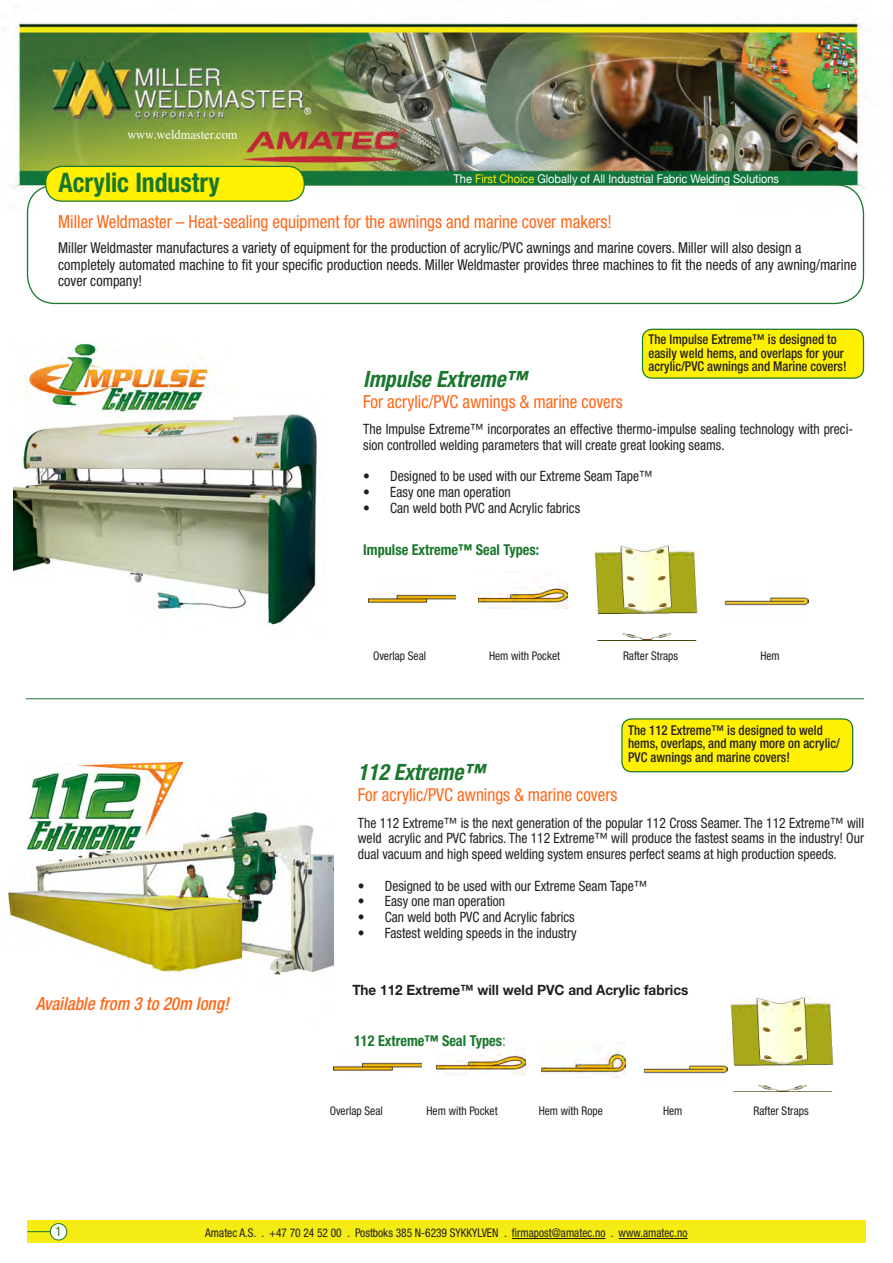
<style>
.page{position:relative;width:893px;height:1263px;background:#fff}
.page>*{position:absolute;margin:0;border:0;box-sizing:border-box;transform-origin:0 0}
.t1{font:700 condensed 27px "Helvetica Neue";color:#1a772c;scale:.95 1}
.t2{font:italic 700 condensed 22.5px "Helvetica Neue";color:#1a772c;scale:.95 1}
.t3{font:condensed 18px "Helvetica Neue";color:#fe6718;scale:.95 1}
.t4{font:italic 500 condensed 18px "Helvetica Neue";color:#fe6718;scale:.95 1}
.t5{font:condensed 15px/16.5px "Helvetica Neue";color:#231f20;scale:.95 1}
.t6{font:700 condensed 15px "Helvetica Neue";color:#1a772c;scale:.95 1}
.t7{font:condensed 14.25px/15.8px "Helvetica Neue";color:#231f20;text-align:justify;scale:.95 1}
.t8{font:700 14.25px "Helvetica Neue";color:#231f20;scale:.95 1}
.t9{font:500 condensed 13.5px/13.5px "Helvetica Neue";color:#231f20;scale:.95 1}
.t10{font:13.5px "Times";color:#fff;scale:.92 1}
.t11{font:condensed 13.5px "Helvetica Neue";color:#1a772c;scale:.95 1}
.t12{font:condensed 12px "Helvetica Neue";color:#231f20;scale:.95 1}
.t13{font:12px "Helvetica Neue";color:#fff;scale:.92 1}
.s1{color:#fff101}
.s2{font-weight:400;font-size:16.5px;color:#4d8b49}
</style>
<div class="page">
<img style="left:10px;top:19px;width:856px;height:188px">
<div style="left:27px;top:1220px;width:839px;height:23px;background:#f4ec12"></div>
<hr style="left:26px;top:698px;width:838px;height:1px;background:#1a772c">
<div style="left:27px;top:184px;width:837px;height:120px;border:1px solid #1a772c;border-radius:28px"></div>
<div style="left:46px;top:166px;width:258px;height:35px;background:#fff101;border-radius:16px"></div>
<div style="left:45px;top:166px;width:260px;height:36px;border:1px solid #1a772c;border-radius:16px"></div>
<hr style="left:512px;top:1238px;width:93px;height:1px;background:#231f20">
<hr style="left:619px;top:1238px;width:68px;height:1px;background:#231f20">
<img style="left:6px;top:768px;width:328px;height:208px">
<img style="left:334px;top:1062px;width:88px;height:9px">
<div style="left:622px;top:719px;width:231px;height:53px;background:#fff101;border-radius:10px"></div>
<div style="left:621px;top:718px;width:232px;height:54px;border:1px solid #1a772c;border-radius:10px"></div>
<img style="left:436px;top:1049px;width:90px;height:27px">
<hr style="left:27px;top:1231px;width:31px;height:1px;background:#1a772c">
<div style="left:50px;top:1223px;width:17px;height:17px;background:#fff;border-radius:50%"></div>
<div style="left:50px;top:1223px;width:17px;height:17px;border:1px solid #1a772c;border-radius:50%"></div>
<img style="left:542px;top:1042px;width:83px;height:35px">
<img style="left:643px;top:1065px;width:84px;height:9px">
<img style="left:28px;top:763px;width:154px;height:87px">
<img style="left:368px;top:594px;width:88px;height:9px">
<img style="left:478px;top:581px;width:90px;height:27px">
<img style="left:594px;top:545px;width:103px;height:95px">
<img style="left:731px;top:996px;width:102px;height:96px">
<img style="left:724px;top:597px;width:84px;height:9px">
<img style="left:14px;top:413px;width:303px;height:212px">
<div style="left:642px;top:329px;width:221px;height:49px;background:#fff101;border-radius:10px"></div>
<div style="left:642px;top:329px;width:222px;height:50px;border:1px solid #1a772c;border-radius:10px"></div>
<img style="left:14px;top:343px;width:219px;height:76px">
<p class="t10" style="left:127px;top:122px;width:121px">www.weldmaster.com</p>
<h1 class="t1" style="left:58px;top:166px;width:171px">Acrylic Industry</h1>
<p class="t13" style="left:454px;top:171px;width:355px">The <span class="s1">First Choice</span> Globally of All Industrial Fabric Welding Solutions</p>
<p class="t3" style="left:58px;top:211px;width:584px">Miller Weldmaster – Heat-sealing equipment for the awnings and marine cover makers!</p>
<p class="t5" style="left:58px;top:240px;width:842px">Miller Weldmaster manufactures a variety of equipment for the production of acrylic/PVC awnings and marine covers. Miller will also design a completely automated machine to fit your specific production needs. Miller Weldmaster provides three machines to fit the needs of any awning/marine cover company!</p>
<p class="t9" style="left:648px;top:333px;width:210px">The Impulse Extreme™ is designed to easily weld hems, and overlaps for your acrylic/PVC awnings and Marine covers!</p>
<h2 class="t2" style="left:363px;top:365px;width:174px">Impulse Extreme™</h2>
<p class="t3" style="left:363px;top:391px;width:275px">For acrylic/PVC awnings &amp; marine covers</p>
<p class="t7" style="left:363px;top:421px;width:517px">The Impulse Extreme™ incorporates an effective thermo-impulse sealing technology with preci&shy;sion controlled welding parameters that will create great looking seams.</p>
<p class="t7" style="left:363px;top:468px;width:306px">• Designed to be used with our Extreme Seam Tape™</p>
<p class="t7" style="left:363px;top:484px;width:157px">• Easy one man operation</p>
<p class="t7" style="left:363px;top:500px;width:230px">• Can weld both PVC and Acrylic fabrics</p>
<p class="t6" style="left:363px;top:540px;width:187px">Impulse Extreme™ Seal Types:</p>
<p class="t12" style="left:373px;top:649px;width:57px">Overlap Seal</p>
<p class="t12" style="left:489px;top:649px;width:76px">Hem with Pocket</p>
<p class="t12" style="left:623px;top:649px;width:60px">Rafter Straps</p>
<p class="t12" style="left:760px;top:649px;width:22px">Hem</p>
<p class="t4" style="left:36px;top:992px;width:205px">Available from 3 to 20m long!</p>
<p class="t9" style="left:628px;top:723px;width:224px">The 112 Extreme™ is designed to weld hems, overlaps, and many more on acrylic/<br>PVC awnings and marine covers!</p>
<h2 class="t2" style="left:358px;top:759px;width:135px">112 Extreme™</h2>
<p class="t3" style="left:358px;top:784px;width:275px">For acrylic/PVC awnings &amp; marine covers</p>
<p class="t7" style="left:358px;top:815px;width:534px">The 112 Extreme™ is the next generation of the popular 112 Cross Seamer. The 112 Extreme™ will weld acrylic and PVC fabrics. The 112 Extreme™ will produce the fastest seams in the industry! Our dual vacuum and high speed welding system ensures perfect seams at high production speeds.</p>
<p class="t7" style="left:358px;top:878px;width:306px">• Designed to be used with our Extreme Seam Tape™</p>
<p class="t7" style="left:358px;top:893px;width:157px">• Easy one man operation</p>
<p class="t7" style="left:358px;top:909px;width:230px">• Can weld both PVC and Acrylic fabrics</p>
<p class="t7" style="left:358px;top:925px;width:232px">• Fastest welding speeds in the industry</p>
<p class="t8" style="left:352px;top:981px;width:355px">The 112 Extreme™ will weld PVC and Acrylic fabrics</p>
<p class="t6" style="left:354px;top:1031px;width:161px">112 Extreme™ Seal Types<span class="s2">:</span></p>
<p class="t12" style="left:330px;top:1104px;width:57px">Overlap Seal</p>
<p class="t12" style="left:426px;top:1104px;width:76px">Hem with Pocket</p>
<p class="t12" style="left:539px;top:1104px;width:69px">Hem with Rope</p>
<p class="t12" style="left:663px;top:1104px;width:22px">Hem</p>
<p class="t12" style="left:754px;top:1104px;width:60px">Rafter Straps</p>
<p class="t11" style="left:56px;top:1224px;width:8px">1</p>
<p class="t12" style="left:205px;top:1226px;width:509px">Amatec A.S. . +47 70 24 52 00 . Postboks 385 N-6239 SYKKYLVEN . firmapost@amatec.no . www.amatec.no</p>
</div>
